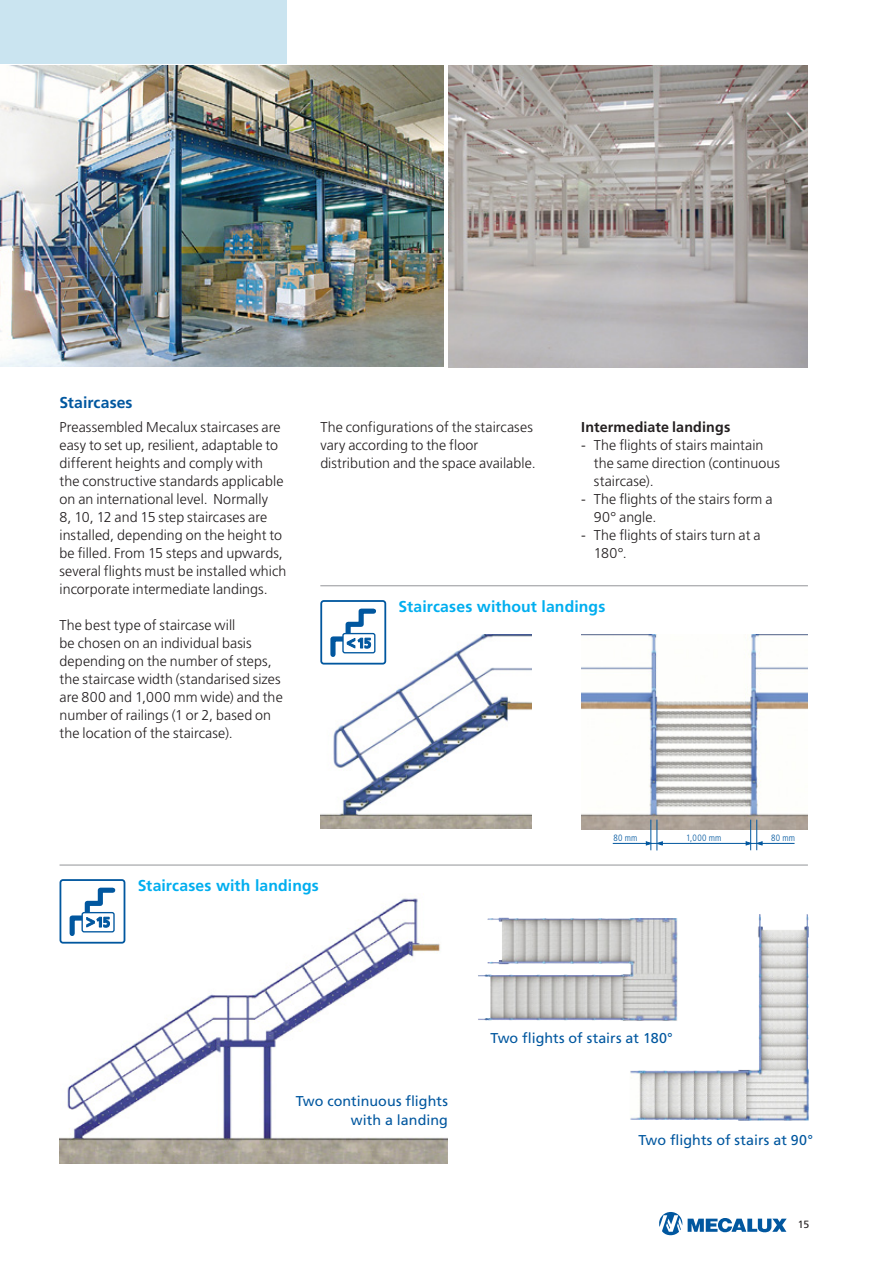
<style>
.page{position:relative;width:893px;height:1263px;background:#fff}
.page>*{position:absolute;margin:0;border:0;box-sizing:border-box;transform-origin:0 0}
.t1{font:700 15.75px "Frutiger LT Std";letter-spacing:.01em;color:#00aeef}
.t2{font:700 15.75px "Frutiger LT Std";letter-spacing:.005em;color:#01579f}
.t3{font:300 14.25px/18px "Frutiger LT Std";letter-spacing:.005em;color:#231f20}
.t4{font:14.25px/18.8px "Frutiger LT Std";letter-spacing:.005em;color:#01579f;text-align:right}
.t5{font:700 14.25px "Frutiger LT Std";letter-spacing:.01em;color:#231f20}
.t6{font:10.5px "Frutiger LT Std";color:#231f20}
.t7{font:300 condensed 9.15px "Frutiger LT Std";letter-spacing:.035em;color:#01579f}
</style>
<div class="page">
<div style="left:0;top:0;width:286px;height:64px;background:#cae4f0"></div>
<svg style="left:659px;top:1212px;width:23px;height:23px"></svg>
<svg style="left:688px;top:1218px;width:99px;height:15px"></svg>
<img style="left:0;top:66px;width:444px;height:300px">
<img style="left:60px;top:881px;width:388px;height:282px">
<img style="left:487px;top:917px;width:143px;height:58px">
<img style="left:630px;top:914px;width:176px;height:206px">
<div style="left:60px;top:879px;width:65px;height:64px;border:2px solid #01579f;border-radius:3px"></div>
<svg style="left:67px;top:885px;width:51px;height:54px"></svg>
<img style="left:320px;top:635px;width:212px;height:193px">
<img style="left:581px;top:634px;width:227px;height:195px">
<hr style="left:750px;top:820px;width:1px;height:30px;background:#01579f">
<hr style="left:651px;top:820px;width:1px;height:30px;background:#01579f">
<hr style="left:756px;top:820px;width:1px;height:30px;background:#01579f">
<hr style="left:657px;top:820px;width:1px;height:30px;background:#01579f">
<hr style="left:613px;top:843px;width:181px;height:1px;background:#01579f">
<svg style="left:757px;top:841px;width:6px;height:4px"></svg>
<svg style="left:745px;top:841px;width:6px;height:4px"></svg>
<svg style="left:645px;top:841px;width:18px;height:4px"></svg>
<div style="left:321px;top:601px;width:64px;height:63px;background:#fff;border-radius:3px"></div>
<div style="left:320px;top:600px;width:66px;height:64px;border:2px solid #01579f;border-radius:3px"></div>
<svg style="left:330px;top:608px;width:46px;height:49px"></svg>
<img style="left:448px;top:66px;width:360px;height:301px">
<hr style="left:320px;top:585px;width:488px;height:1px;background:#939598">
<hr style="left:60px;top:865px;width:748px;height:1px;background:#939598">
<img style="left:0;top:189px;width:1px;height:467px">
<p class="t2" style="left:60px;top:393px;width:75px">Staircases</p>
<p class="t3" style="left:60px;top:418px;width:228px">Preassembled Mecalux staircases are easy to set up, resilient, adaptable to different heights and comply with the constructive standards applicable on an international level. Normally<br>8, 10, 12 and 15 step staircases are installed, depending on the height to be filled. From 15 steps and upwards, several flights must be installed which incorporate intermediate landings.</p>
<p class="t3" style="left:60px;top:616px;width:225px">The best type of staircase will<br>be chosen on an individual basis depending on the number of steps, the staircase width (standarised sizes are 800 and 1,000 mm wide) and the number of railings (1 or 2, based on the location of the staircase).</p>
<p class="t3" style="left:320px;top:418px;width:217px">The configurations of the staircases vary according to the floor distribution and the space available.</p>
<p class="t5" style="left:581px;top:419px;width:151px">Intermediate landings</p>
<p class="t3" style="left:594px;top:436px;width:188px;text-indent:-13px">- The flights of stairs maintain the same direction (continuous staircase).</p>
<p class="t3" style="left:594px;top:490px;width:180px;text-indent:-13px">- The flights of the stairs form a<br>90° angle.</p>
<p class="t3" style="left:594px;top:526px;width:168px;text-indent:-13px">- The flights of stairs turn at a<br>180°.</p>
<p class="t1" style="left:399px;top:597px;width:208px">Staircases without landings</p>
<p class="t7" style="left:613px;top:832px;width:26px">80 mm</p>
<p class="t7" style="left:686px;top:832px;width:37px">1,000 mm</p>
<p class="t7" style="left:771px;top:832px;width:26px">80 mm</p>
<p class="t1" style="left:138px;top:876px;width:183px">Staircases with landings</p>
<p class="t4" style="left:296px;top:1092px;width:154px">Two continuous flights with a landing</p>
<p class="t4" style="left:491px;top:1029px;width:184px">Two flights of stairs at 180°</p>
<p class="t4" style="left:638px;top:1130px;width:176px">Two flights of stairs at 90°</p>
<p class="t6" style="left:798px;top:1218px;width:13px">15</p>
</div>
